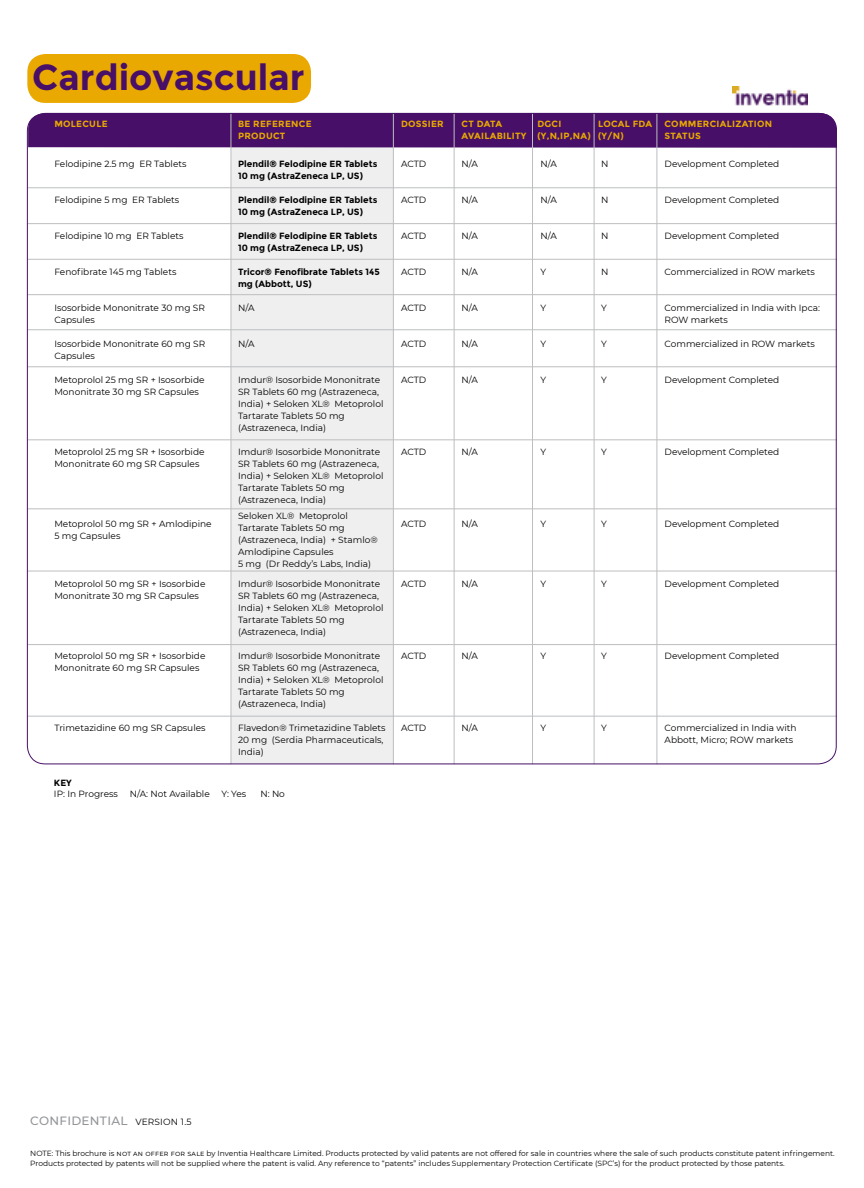
<style>
.page{position:relative;width:864px;height:1188px;background:#fff}
.page>*{position:absolute;margin:0;border:0;box-sizing:border-box;transform-origin:0 0}
.t1{font:700 36px "Montserrat";color:#470f67}
.t2{font:500 12px "Montserrat";letter-spacing:.025em;color:#939598}
.t3{font:9px/12px "Montserrat";color:#000}
.t4{font:700 9px/12px "Montserrat";color:#000}
.t5{font:700 9px/12px "Montserrat";letter-spacing:.03em;color:#eaa900}
.t6{font:7.5px/10.5px "Montserrat";color:#000}
.s1{font-weight:400;font-size:9px;color:#000}
</style>
<div class="page">
<div style="left:27px;top:54px;width:284px;height:49px;background:#eaa900;border-radius:18px"></div>
<img style="left:732px;top:86px;width:76px;height:20px">
<div style="left:231px;top:139px;width:162px;height:625px;background:#efeff0"></div>
<div style="left:28px;top:113px;width:809px;height:35px;background:#470f67"></div>
<hr style="left:231px;top:113px;width:1px;height:651px;background:#bcbec0">
<hr style="left:393px;top:113px;width:1px;height:651px;background:#bcbec0">
<hr style="left:454px;top:113px;width:1px;height:651px;background:#bcbec0">
<hr style="left:532px;top:113px;width:1px;height:651px;background:#bcbec0">
<hr style="left:594px;top:113px;width:1px;height:651px;background:#bcbec0">
<hr style="left:657px;top:113px;width:1px;height:651px;background:#bcbec0">
<hr style="left:27px;top:187px;width:810px;height:1px;background:#bcbec0">
<hr style="left:27px;top:223px;width:810px;height:1px;background:#bcbec0">
<hr style="left:27px;top:259px;width:810px;height:1px;background:#bcbec0">
<hr style="left:27px;top:294px;width:810px;height:1px;background:#bcbec0">
<hr style="left:27px;top:508px;width:810px;height:1px;background:#bcbec0">
<hr style="left:27px;top:571px;width:810px;height:1px;background:#bcbec0">
<hr style="left:27px;top:644px;width:810px;height:1px;background:#bcbec0">
<hr style="left:27px;top:716px;width:810px;height:1px;background:#bcbec0">
<hr style="left:27px;top:366px;width:810px;height:1px;background:#bcbec0">
<hr style="left:27px;top:329px;width:810px;height:1px;background:#bcbec0">
<hr style="left:27px;top:439px;width:810px;height:1px;background:#bcbec0">
<h1 class="t1" style="left:32px;top:56px;width:274px">Cardiovascular</h1>
<p class="t5" style="left:54px;top:118px;width:55px">MOLECULE</p>
<p class="t5" style="left:238px;top:118px;width:75px">BE REFERENCE<br>PRODUCT</p>
<p class="t5" style="left:401px;top:118px;width:44px">DOSSIER</p>
<p class="t5" style="left:462px;top:118px;width:66px">CT DATA<br>AVAILABILITY</p>
<p class="t5" style="left:537px;top:118px;width:55px">DGCI (Y,N,IP,NA)</p>
<p class="t5" style="left:598px;top:118px;width:56px">LOCAL FDA (Y/N)</p>
<p class="t5" style="left:665px;top:118px;width:109px">COMMERCIALIZATION<br>STATUS</p>
<p class="t3" style="left:54px;top:157px;width:134px">Felodipine 2.5 mg ER Tablets</p>
<p class="t3" style="left:54px;top:193px;width:127px">Felodipine 5 mg ER Tablets</p>
<p class="t3" style="left:54px;top:229px;width:131px">Felodipine 10 mg ER Tablets</p>
<p class="t3" style="left:54px;top:265px;width:124px">Fenofibrate 145 mg Tablets</p>
<p class="t3" style="left:54px;top:301px;width:152px">Isosorbide Mononitrate 30 mg SR<br>Capsules</p>
<p class="t3" style="left:54px;top:337px;width:152px">Isosorbide Mononitrate 60 mg SR<br>Capsules</p>
<p class="t3" style="left:54px;top:373px;width:152px">Metoprolol 25 mg SR + Isosorbide<br>Mononitrate 30 mg SR Capsules</p>
<p class="t3" style="left:462px;top:157px;width:18px">N/A</p>
<p class="t3" style="left:462px;top:193px;width:18px">N/A</p>
<p class="t3" style="left:462px;top:229px;width:18px">N/A</p>
<p class="t3" style="left:462px;top:265px;width:18px">N/A</p>
<p class="t3" style="left:462px;top:301px;width:18px">N/A</p>
<p class="t3" style="left:462px;top:337px;width:18px">N/A</p>
<p class="t3" style="left:462px;top:373px;width:18px">N/A</p>
<p class="t3" style="left:540px;top:157px;width:18px">N/A</p>
<p class="t3" style="left:540px;top:193px;width:18px">N/A</p>
<p class="t3" style="left:540px;top:229px;width:18px">N/A</p>
<p class="t3" style="left:540px;top:265px;width:7px">Y</p>
<p class="t3" style="left:540px;top:301px;width:7px">Y</p>
<p class="t3" style="left:540px;top:337px;width:7px">Y</p>
<p class="t3" style="left:540px;top:373px;width:7px">Y</p>
<p class="t4" style="left:238px;top:158px;width:141px">Plendil® Felodipine ER Tablets<br>10 mg (AstraZeneca LP, US)</p>
<p class="t4" style="left:238px;top:194px;width:141px">Plendil® Felodipine ER Tablets<br>10 mg (AstraZeneca LP, US)</p>
<p class="t4" style="left:238px;top:230px;width:141px">Plendil® Felodipine ER Tablets<br>10 mg (AstraZeneca LP, US)</p>
<p class="t4" style="left:238px;top:266px;width:143px">Tricor® Fenofibrate Tablets 145 mg (Abbott, US)</p>
<p class="t3" style="left:238px;top:301px;width:18px">N/A</p>
<p class="t3" style="left:238px;top:337px;width:18px">N/A</p>
<p class="t3" style="left:238px;top:373px;width:147px">Imdur® Isosorbide Mononitrate<br>SR Tablets 60 mg (Astrazeneca,<br>India) + Seloken XL® Metoprolol<br>Tartarate Tablets 50 mg (Astrazeneca, India)</p>
<p class="t3" style="left:238px;top:445px;width:147px">Imdur® Isosorbide Mononitrate<br>SR Tablets 60 mg (Astrazeneca,<br>India) + Seloken XL® Metoprolol<br>Tartarate Tablets 50 mg (Astrazeneca, India)</p>
<p class="t3" style="left:238px;top:510px;width:141px">Seloken XL® Metoprolol<br>Tartarate Tablets 50 mg (Astrazeneca, India) + Stamlo®<br>Amlodipine Capsules<br>5 mg (Dr Reddy’s Labs, India)</p>
<p class="t3" style="left:238px;top:577px;width:147px">Imdur® Isosorbide Mononitrate<br>SR Tablets 60 mg (Astrazeneca,<br>India) + Seloken XL® Metoprolol<br>Tartarate Tablets 50 mg (Astrazeneca, India)</p>
<p class="t3" style="left:238px;top:649px;width:147px">Imdur® Isosorbide Mononitrate<br>SR Tablets 60 mg (Astrazeneca,<br>India) + Seloken XL® Metoprolol<br>Tartarate Tablets 50 mg (Astrazeneca, India)</p>
<p class="t3" style="left:238px;top:721px;width:149px">Flavedon® Trimetazidine Tablets<br>20 mg (Serdia Pharmaceuticals,<br>India)</p>
<p class="t3" style="left:665px;top:157px;width:116px">Development Completed</p>
<p class="t3" style="left:665px;top:193px;width:116px">Development Completed</p>
<p class="t3" style="left:665px;top:229px;width:116px">Development Completed</p>
<p class="t3" style="left:665px;top:265px;width:152px">Commercialized in ROW markets</p>
<p class="t3" style="left:665px;top:301px;width:157px">Commercialized in India with Ipca:<br>ROW markets</p>
<p class="t3" style="left:665px;top:337px;width:152px">Commercialized in ROW markets</p>
<p class="t3" style="left:665px;top:373px;width:116px">Development Completed</p>
<p class="t3" style="left:401px;top:157px;width:27px">ACTD</p>
<p class="t3" style="left:401px;top:193px;width:27px">ACTD</p>
<p class="t3" style="left:401px;top:229px;width:27px">ACTD</p>
<p class="t3" style="left:401px;top:265px;width:27px">ACTD</p>
<p class="t3" style="left:401px;top:301px;width:27px">ACTD</p>
<p class="t3" style="left:401px;top:337px;width:27px">ACTD</p>
<p class="t3" style="left:401px;top:373px;width:27px">ACTD</p>
<p class="t3" style="left:601px;top:157px;width:9px">N</p>
<p class="t3" style="left:601px;top:193px;width:9px">N</p>
<p class="t3" style="left:601px;top:229px;width:9px">N</p>
<p class="t3" style="left:601px;top:265px;width:9px">N</p>
<p class="t3" style="left:601px;top:301px;width:7px">Y</p>
<p class="t3" style="left:601px;top:337px;width:7px">Y</p>
<p class="t3" style="left:601px;top:373px;width:7px">Y</p>
<p class="t3" style="left:462px;top:445px;width:18px">N/A</p>
<p class="t3" style="left:665px;top:445px;width:116px">Development Completed</p>
<p class="t3" style="left:54px;top:445px;width:152px">Metoprolol 25 mg SR + Isosorbide<br>Mononitrate 60 mg SR Capsules</p>
<p class="t3" style="left:401px;top:445px;width:27px">ACTD</p>
<p class="t3" style="left:540px;top:445px;width:7px">Y</p>
<p class="t3" style="left:601px;top:445px;width:7px">Y</p>
<p class="t3" style="left:462px;top:517px;width:18px">N/A</p>
<p class="t3" style="left:665px;top:517px;width:116px">Development Completed</p>
<p class="t3" style="left:54px;top:517px;width:159px">Metoprolol 50 mg SR + Amlodipine<br>5 mg Capsules</p>
<p class="t3" style="left:54px;top:577px;width:153px">Metoprolol 50 mg SR + Isosorbide<br>Mononitrate 30 mg SR Capsules</p>
<p class="t3" style="left:401px;top:517px;width:27px">ACTD</p>
<p class="t3" style="left:540px;top:517px;width:7px">Y</p>
<p class="t3" style="left:601px;top:517px;width:7px">Y</p>
<p class="t3" style="left:462px;top:577px;width:18px">N/A</p>
<p class="t3" style="left:665px;top:577px;width:116px">Development Completed</p>
<p class="t3" style="left:401px;top:577px;width:27px">ACTD</p>
<p class="t3" style="left:540px;top:577px;width:7px">Y</p>
<p class="t3" style="left:601px;top:577px;width:7px">Y</p>
<p class="t3" style="left:462px;top:649px;width:18px">N/A</p>
<p class="t3" style="left:665px;top:649px;width:116px">Development Completed</p>
<p class="t3" style="left:54px;top:649px;width:153px">Metoprolol 50 mg SR + Isosorbide<br>Mononitrate 60 mg SR Capsules</p>
<p class="t3" style="left:401px;top:649px;width:27px">ACTD</p>
<p class="t3" style="left:540px;top:649px;width:7px">Y</p>
<p class="t3" style="left:601px;top:649px;width:7px">Y</p>
<p class="t3" style="left:462px;top:721px;width:18px">N/A</p>
<p class="t3" style="left:665px;top:721px;width:133px">Commercialized in India with<br>Abbott, Micro; ROW markets</p>
<p class="t3" style="left:54px;top:721px;width:153px">Trimetazidine 60 mg SR Capsules</p>
<p class="t3" style="left:401px;top:721px;width:27px">ACTD</p>
<p class="t3" style="left:540px;top:721px;width:7px">Y</p>
<p class="t3" style="left:601px;top:721px;width:7px">Y</p>
<p class="t4" style="left:54px;top:777px;width:19px">KEY</p>
<p class="t3" style="left:54px;top:788px;width:65px">IP: In Progress</p>
<p class="t3" style="left:130px;top:788px;width:82px">N/A: Not Available</p>
<p class="t3" style="left:222px;top:788px;width:26px">Y: Yes</p>
<p class="t3" style="left:260px;top:788px;width:26px">N: No</p>
<h2 class="t2" style="left:30px;top:1112px;width:163px">CONFIDENTIAL <span class="s1">VERSION 1.5</span></h2>
<p class="t6" style="left:30px;top:1147px;width:806px">NOTE: This brochure is not an offer for sale by Inventia Healthcare Limited. Products protected by valid patents are not offered for sale in countries where the sale of such products constitute patent infringement.<br>Products protected by patents will not be supplied where the patent is valid. Any reference to “patents” includes Supplementary Protection Certificate (SPC’s) for the product protected by those patents.</p>
</div>
